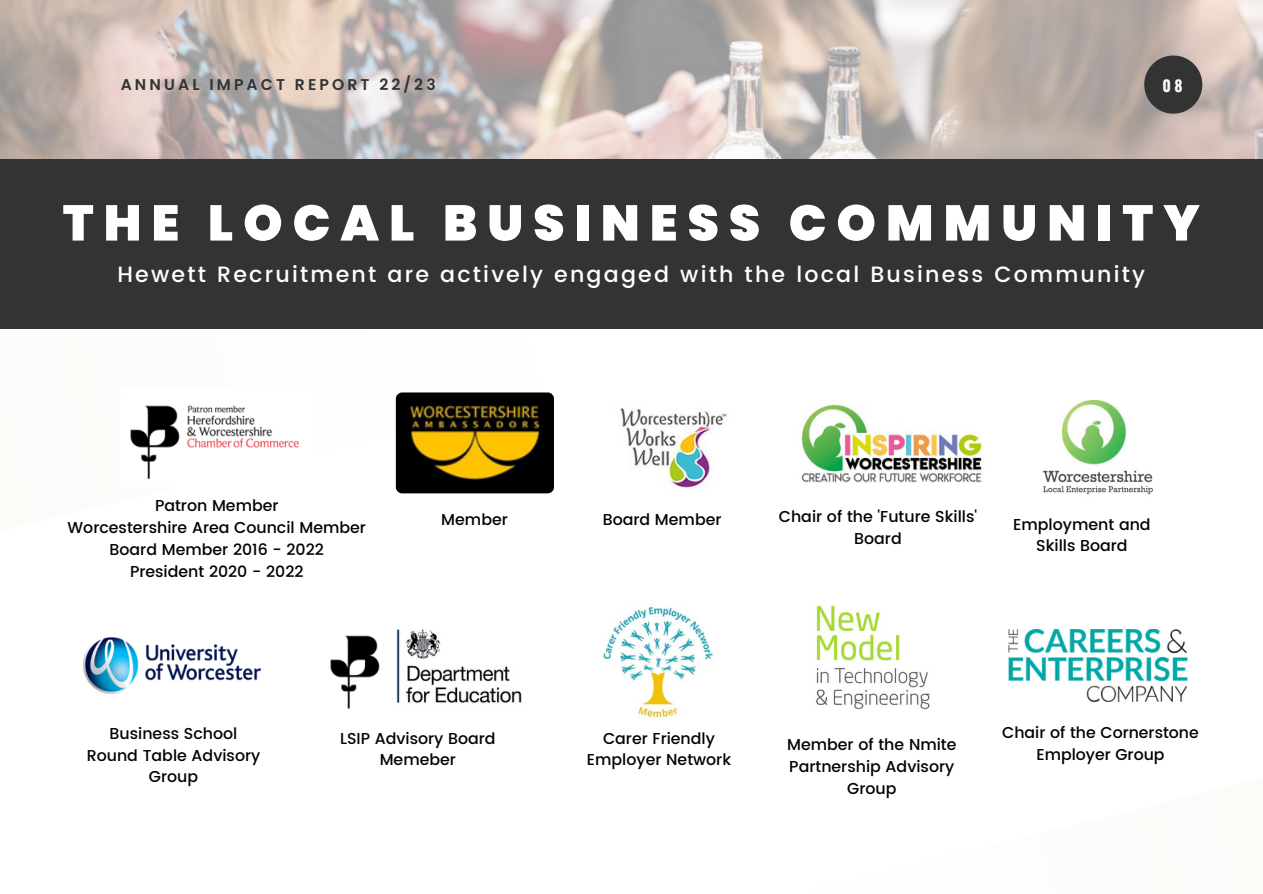
<style>
.page{position:relative;width:1263px;height:894px;background:#fff}
.page>*{position:absolute;margin:0;border:0;box-sizing:border-box;transform-origin:0 0}
.t1{font:900 50.1px "Poppins";letter-spacing:.2em;color:#fff}
.t2{font:500 22.2px "Poppins";letter-spacing:.1em;color:#fff}
.t3{font:500 15.75px/21.8px "Poppins";color:#020301;text-align:center}
.t4{font:600 15.6px "Poppins";letter-spacing:.2em;color:#333}
.t5{font:700 15.6px "Oswald";color:#fafafa}
</style>
<div class="page">
<img style="left:816px;top:605px;width:114px;height:104px">
<div style="left:396px;top:392px;width:158px;height:101px;background:#000;border-radius:6px"></div>
<img style="left:410px;top:405px;width:132px;height:77px">
<img style="left:130px;top:405px;width:169px;height:74px">
<img style="left:620px;top:408px;width:107px;height:82px">
<img style="left:801px;top:404px;width:181px;height:79px">
<img style="left:1042px;top:470px;width:111px;height:25px">
<img style="left:1062px;top:400px;width:64px;height:65px">
<img style="left:1008px;top:629px;width:179px;height:72px">
<img style="left:84px;top:637px;width:176px;height:56px">
<img style="left:396px;top:629px;width:126px;height:74px">
<img style="left:330px;top:635px;width:50px;height:74px">
<img style="left:0;top:0;width:1263px;height:159px">
<div style="left:0;top:159px;width:1263px;height:170px;background:#333"></div>
<img style="left:603px;top:605px;width:112px;height:113px">
<svg style="left:1144px;top:55px;width:58px;height:59px;background:#514e4d"></svg>
<p class="t4" style="left:121px;top:74px;width:317px">ANNUAL IMPACT REPORT 22/23</p>
<p class="t5" style="left:1163px;top:73px;width:21px">08</p>
<p class="t1" style="left:63px;top:188px;width:1138px">THE LOCAL BUSINESS COMMUNITY</p>
<p class="t2" style="left:117px;top:261px;width:1029px">Hewett Recruitment are actively engaged with the local Business Community</p>
<p class="t3" style="left:155px;top:495px;width:125px">Patron Member</p>
<p class="t3" style="left:68px;top:516px;width:300px">Worcestershire Area Council Member</p>
<p class="t3" style="left:110px;top:538px;width:216px">Board Member 2016 - 2022</p>
<p class="t3" style="left:130px;top:560px;width:175px">President 2020 - 2022</p>
<p class="t3" style="left:441px;top:508px;width:68px">Member</p>
<p class="t3" style="left:779px;top:506px;width:200px">Chair of the 'Future Skills'<br>Board</p>
<p class="t3" style="left:603px;top:508px;width:120px">Board Member</p>
<p class="t3" style="left:1013px;top:513px;width:139px">Employment and<br>Skills Board</p>
<p class="t3" style="left:87px;top:722px;width:175px">Business School<br>Round Table Advisory<br>Group</p>
<p class="t3" style="left:587px;top:727px;width:146px">Carer Friendly<br>Employer Network</p>
<p class="t3" style="left:340px;top:727px;width:157px">LSIP Advisory Board<br>Memeber</p>
<p class="t3" style="left:787px;top:733px;width:171px">Member of the Nmite<br>Partnership Advisory<br>Group</p>
<p class="t3" style="left:1002px;top:721px;width:198px">Chair of the Cornerstone<br>Employer Group</p>
</div>
